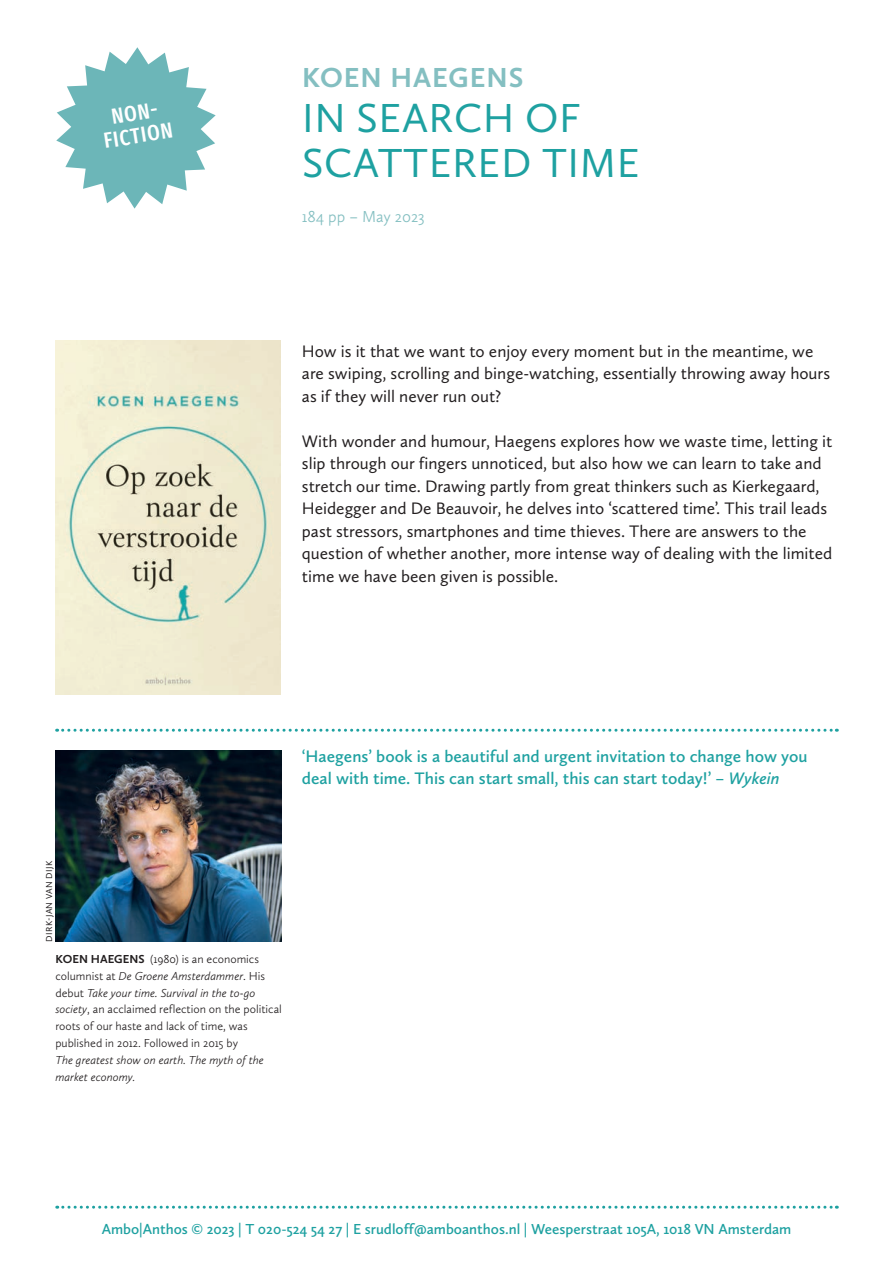
<style>
.page{position:relative;width:893px;height:1263px;background:#fff}
.page>*{position:absolute;margin:0;border:0;box-sizing:border-box;transform-origin:0 0}
.t1{font:42px/45px "Calluna Sans";letter-spacing:.015em;color:#1ea1a1}
.t2{font:700 28.5px "Calluna Sans";letter-spacing:.035em;color:#84bfc1}
.t3{font:500 21.9px/22.5px "Fira Sans Compressed";color:#fff;text-align:center}
.t4{font:17.25px/22.5px "Calluna Sans";letter-spacing:-.005em;color:#231f20}
.t5{font:600 17.25px/22.5px "Calluna Sans";color:#1ea1a1}
.t6{font:300 16.5px "Calluna Sans";color:#84bfc1}
.t7{font:600 15px "Calluna Sans";color:#1ea1a1}
.t8{font:300 12px/16.8px "Calluna Sans";color:#231f20}
.t9{font:italic 300 12px/16.8px "Calluna Sans";color:#231f20}
.t10{font:9px "Calluna Sans";letter-spacing:.035em;color:#231f20}
.s1{font-style:italic}
.s2{font-weight:700}
</style>
<div class="page">
<img style="left:55px;top:341px;width:226px;height:353px">
<svg style="left:57px;top:1206px;width:780px;height:3px"></svg>
<svg style="left:56px;top:47px;width:160px;height:162px"></svg>
<svg style="left:57px;top:729px;width:780px;height:3px"></svg>
<img style="left:55px;top:750px;width:226px;height:192px">
<p class="t3" style="left:98px;top:106px;width:71px;rotate:-9deg">NON-<br>FICTION</p>
<h2 class="t2" style="left:302px;top:59px;width:223px">KOEN HAEGENS</h2>
<h1 class="t1" style="left:302px;top:94px;width:339px">IN SEARCH OF<br>SCATTERED TIME</h1>
<p class="t6" style="left:302px;top:206px;width:124px">184 pp – May 2023</p>
<p class="t4" style="left:302px;top:339px;width:530px">How is it that we want to enjoy every moment but in the meantime, we are swiping, scrolling and binge-watching, essentially throwing away hours as if they will never run out?</p>
<p class="t4" style="left:302px;top:429px;width:532px">With wonder and humour, Haegens explores how we waste time, letting it slip through our fingers unnoticed, but also how we can learn to take and stretch our time. Drawing partly from great thinkers such as Kierkegaard, Heidegger and De Beauvoir, he delves into ‘scattered time’. This trail leads past stressors, smartphones and time thieves. There are answers to the question of whether another, more intense way of dealing with the limited time we have been given is possible.</p>
<p class="t5" style="left:302px;top:744px;width:507px">‘Haegens’ book is a beautiful and urgent invitation to change how you deal with time. This can start small, this can start today!’ – <span class="s1">Wykein</span></p>
<p class="t10" style="left:44px;top:941px;width:82px;rotate:-90deg">DIRK-JAN VAN DIJK</p>
<p class="t8" style="left:55px;top:950px;width:228px"><span class="s2">KOEN HAEGENS</span> (1980) is an economics columnist at <span class="s1">De Groene Amsterdammer</span>. His debut <span class="s1">Take your time. Survival in the to-go society</span>, an acclaimed reflection on the political roots of our haste and lack of time, was published in 2012. Followed in 2015 by</p>
<p class="t9" style="left:55px;top:1051px;width:210px">The greatest show on earth. The myth of the market economy.</p>
<p class="t7" style="left:102px;top:1220px;width:691px">Ambo|Anthos © 2023 | T 020-524 54 27 | E srudloff@amboanthos.nl | Weesperstraat 105A, 1018 VN Amsterdam</p>
</div>
